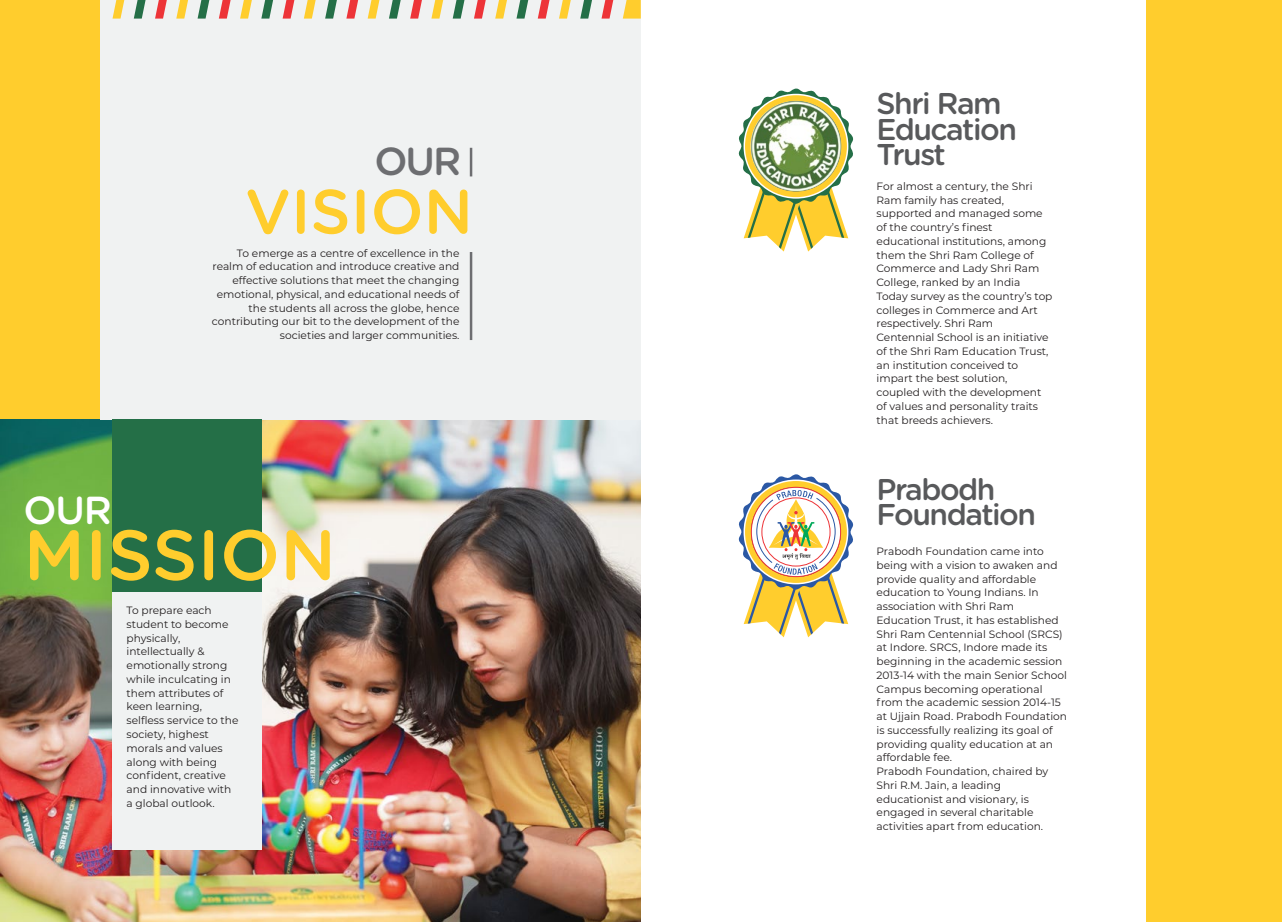
<style>
.page{position:relative;width:1282px;height:922px;background:#fff}
.page>*{position:absolute;margin:0;border:0;box-sizing:border-box;transform-origin:0 0}
.t1{font:500 70.75px "Gotham Rounded";color:#ffcd2d}
.t2{font:500 62.5px "Gotham Rounded";color:#ffcd2d}
.t3{font:500 39px "Gotham Rounded";color:#fff}
.t4{font:500 39px "Gotham Rounded";color:#6d6e71}
.t5{font:500 30px/25.5px "Gotham Rounded";letter-spacing:-.05em;color:#58595b}
.t6{font:10.62px/13.8px "Montserrat";color:#231f20}
</style>
<div class="page">
<div style="left:0;top:0;width:641px;height:419px;background:#ffcd2d"></div>
<img style="left:0;top:419px;width:641px;height:502px">
<div style="left:100px;top:0;width:541px;height:419px;background:#f0f2f2"></div>
<div style="left:112px;top:591px;width:149px;height:258px;background:#f0f2f2"></div>
<div style="left:112px;top:419px;width:149px;height:172px;background:#246f47"></div>
<hr style="left:470px;top:252px;width:2px;height:88px;background:#6d6e71">
<hr style="left:470px;top:148px;width:2px;height:28px;background:#6d6e71">
<svg style="left:113px;top:0;width:11px;height:19px"></svg>
<svg style="left:134px;top:0;width:12px;height:19px"></svg>
<svg style="left:155px;top:0;width:12px;height:19px"></svg>
<svg style="left:176px;top:0;width:12px;height:19px"></svg>
<svg style="left:198px;top:0;width:11px;height:19px"></svg>
<svg style="left:219px;top:0;width:12px;height:19px"></svg>
<svg style="left:240px;top:0;width:12px;height:19px"></svg>
<svg style="left:261px;top:0;width:12px;height:19px"></svg>
<svg style="left:283px;top:0;width:11px;height:19px"></svg>
<svg style="left:304px;top:0;width:12px;height:19px"></svg>
<svg style="left:325px;top:0;width:12px;height:19px"></svg>
<svg style="left:346px;top:0;width:12px;height:19px"></svg>
<svg style="left:368px;top:0;width:11px;height:19px"></svg>
<svg style="left:389px;top:0;width:12px;height:19px"></svg>
<svg style="left:410px;top:0;width:12px;height:19px"></svg>
<svg style="left:431px;top:0;width:12px;height:19px"></svg>
<svg style="left:453px;top:0;width:11px;height:19px"></svg>
<svg style="left:474px;top:0;width:12px;height:19px"></svg>
<svg style="left:495px;top:0;width:12px;height:19px"></svg>
<svg style="left:516px;top:0;width:12px;height:19px"></svg>
<svg style="left:538px;top:0;width:11px;height:19px"></svg>
<svg style="left:559px;top:0;width:12px;height:19px"></svg>
<svg style="left:580px;top:0;width:12px;height:19px"></svg>
<svg style="left:601px;top:0;width:12px;height:19px"></svg>
<svg style="left:623px;top:0;width:18px;height:19px"></svg>
<svg style="left:738px;top:88px;width:116px;height:163px"></svg>
<svg style="left:743px;top:94px;width:105px;height:105px"></svg>
<svg style="left:745px;top:95px;width:102px;height:102px;background:#fbcd37"></svg>
<img style="left:750px;top:101px;width:91px;height:90px;border-radius:45px">
<svg style="left:738px;top:474px;width:116px;height:163px"></svg>
<div style="left:1146px;top:0;width:136px;height:921px;background:#ffcd2d"></div>
<h3 class="t4" style="left:374px;top:133px;width:89px">OUR</h3>
<h2 class="t2" style="left:245px;top:167px;width:229px">VISION</h2>
<h3 class="t3" style="left:24px;top:482px;width:90px">OUR</h3>
<p class="t6" style="left:212px;top:245px;width:249px;text-align:right">To emerge as a centre of excellence in the realm of education and introduce creative and effective solutions that meet the changing emotional, physical, and educational needs of the students all across the globe, hence contributing our bit to the development of the societies and larger communities.</p>
<h1 class="t1" style="left:24px;top:504px;width:314px">MISSION</h1>
<p class="t6" style="left:127px;top:603px;width:113px">To prepare each student to become physically, intellectually &amp; emotionally strong while inculcating in them attributes of keen learning, selfless service to the society, highest morals and values along with being confident, creative and innovative with a global outlook.</p>
<h3 class="t5" style="left:876px;top:89px;width:142px">Shri Ram<br>Education<br>Trust</h3>
<p class="t6" style="left:876px;top:179px;width:177px">For almost a century, the Shri<br>Ram family has created, supported and managed some of the country’s finest educational institutions, among them the Shri Ram College of<br>Commerce and Lady Shri Ram<br>College, ranked by an India<br>Today survey as the country’s top colleges in Commerce and Art respectively. Shri Ram<br>Centennial School is an initiative of the Shri Ram Education Trust, an institution conceived to impart the best solution, coupled with the development of values and personality traits that breeds achievers.</p>
<h3 class="t5" style="left:876px;top:475px;width:161px">Prabodh<br>Foundation</h3>
<p class="t6" style="left:876px;top:544px;width:192px">Prabodh Foundation came into being with a vision to awaken and provide quality and affordable education to Young Indians. In association with Shri Ram<br>Education Trust, it has established<br>Shri Ram Centennial School (SRCS) at Indore. SRCS, Indore made its beginning in the academic session<br>2013-14 with the main Senior School<br>Campus becoming operational from the academic session 2014-15 at Ujjain Road. Prabodh Foundation is successfully realizing its goal of providing quality education at an affordable fee.<br>Prabodh Foundation, chaired by<br>Shri R.M. Jain, a leading educationist and visionary, is engaged in several charitable activities apart from education.</p>
</div>
